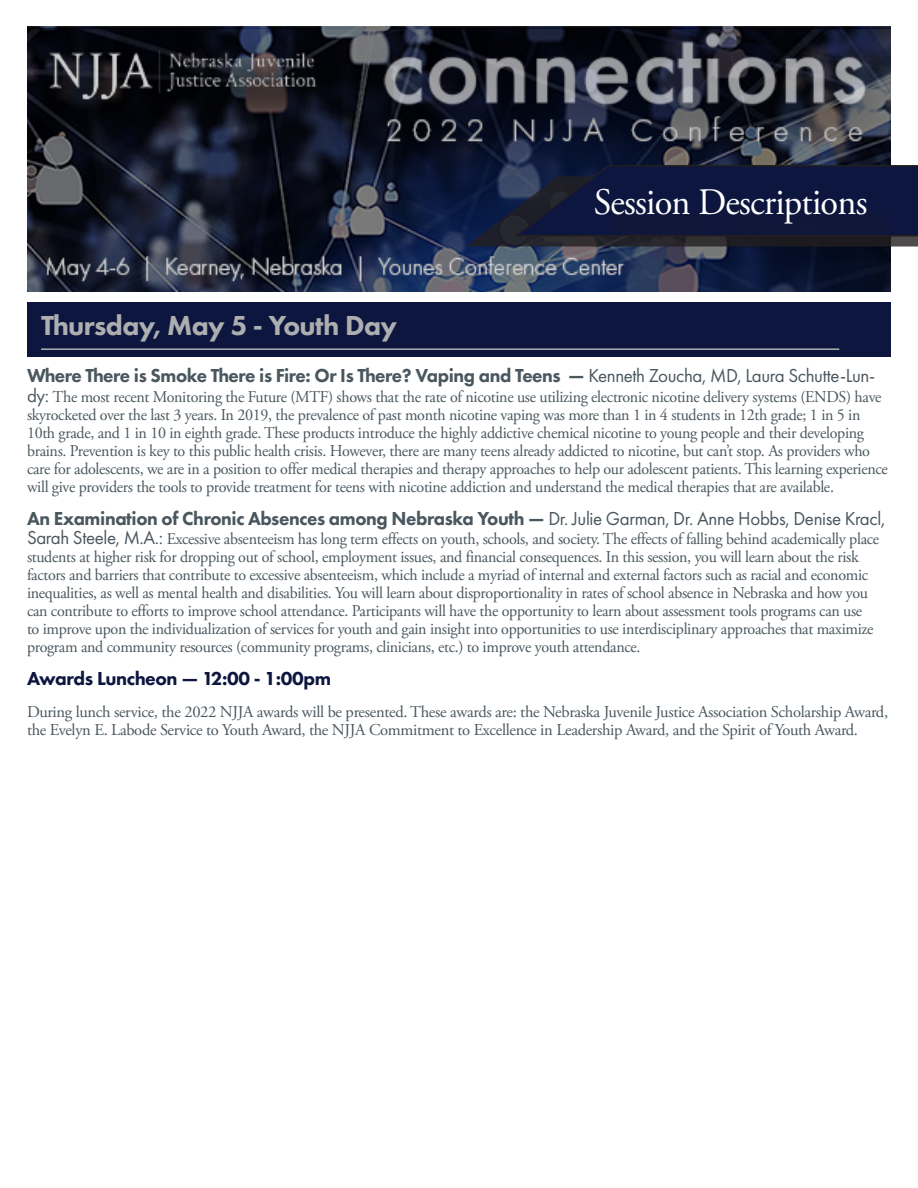
<style>
.page{position:relative;width:918px;height:1188px;background:#fff}
.page>*{position:absolute;margin:0;border:0;box-sizing:border-box;transform-origin:0 0}
.t1{font:37.35px "Adobe Garamond Pro";letter-spacing:-.02em;color:#fff}
.t2{font:800 28.5px "Futura PT";letter-spacing:-.02em;color:#adaeaf}
.t3{font:800 19.5px "Futura PT";letter-spacing:-.02em;color:#4a575e}
.t4{font:800 19.5px "Futura PT";letter-spacing:-.02em;color:#0d163f}
.t5{font:16.5px/18px "Adobe Garamond Pro";letter-spacing:-.02em;color:#4a575e}
.s1{font-weight:400}
.s2{font-family:"Futura PT";font-size:19.5px}
</style>
<div class="page">
<img style="left:27px;top:27px;width:864px;height:265px">
<svg style="left:465px;top:164px;width:453px;height:83px;background:#141d3d"></svg>
<div style="left:27px;top:302px;width:864px;height:55px;background:#0d163f"></div>
<hr style="left:41px;top:348px;width:798px;height:2px;background:#adaeaf">
<div style="left:601px;top:193px;width:298px;height:64px;background:#231f20;opacity:.75"></div>
<p class="t2" style="left:41px;top:308px;width:358px">Thursday, May 5 - Youth Day</p>
<p class="t1" style="left:594px;top:180px;width:275px">Session Descriptions</p>
<p class="t3" style="left:27px;top:363px;width:850px">Where There is Smoke There is Fire: Or Is There? Vaping and Teens — <span class="s1">Kenneth Zoucha, MD, Laura Schutte-Lun-</span></p>
<p class="t5" style="left:27px;top:388px;width:862px"><span class="s2">dy:</span> The most recent Monitoring the Future (MTF) shows that the rate of nicotine use utilizing electronic nicotine delivery systems (ENDS) have skyrocketed over the last 3 years. In 2019, the prevalence of past month nicotine vaping was more than 1 in 4 students in 12th grade; 1 in 5 in 10th grade, and 1 in 10 in eighth grade. These products introduce the highly addictive chemical nicotine to young people and their developing brains. Prevention is key to this public health crisis. However, there are many teens already addicted to nicotine, but can’t stop. As providers who care for adolescents, we are in a position to offer medical therapies and therapy approaches to help our adolescent patients. This learning experience will give providers the tools to provide treatment for teens with nicotine addiction and understand the medical therapies that are available.</p>
<p class="t3" style="left:27px;top:506px;width:860px">An Examination of Chronic Absences among Nebraska Youth — <span class="s1">Dr. Julie Garman, Dr. Anne Hobbs, Denise Kracl,</span></p>
<p class="t5" style="left:27px;top:530px;width:854px"><span class="s2">Sarah Steele, M.A.:</span> Excessive absenteeism has long term effects on youth, schools, and society. The effects of falling behind academically place students at higher risk for dropping out of school, employment issues, and financial consequences. In this session, you will learn about the risk factors and barriers that contribute to excessive absenteeism, which include a myriad of internal and external factors such as racial and economic inequalities, as well as mental health and disabilities. You will learn about disproportionality in rates of school absence in Nebraska and how you can contribute to efforts to improve school attendance. Participants will have the opportunity to learn about assessment tools programs can use<br>to improve upon the individualization of services for youth and gain insight into opportunities to use interdisciplinary approaches that maximize program and community resources (community programs, clinicians, etc.) to improve youth attendance.</p>
<p class="t4" style="left:27px;top:666px;width:306px">Awards Luncheon — 12:00 - 1:00pm</p>
<p class="t5" style="left:27px;top:703px;width:863px">During lunch service, the 2022 NJJA awards will be presented. These awards are: the Nebraska Juvenile Justice Association Scholarship Award, the Evelyn E. Labode Service to Youth Award, the NJJA Commitment to Excellence in Leadership Award, and the Spirit of Youth Award.</p>
</div>
